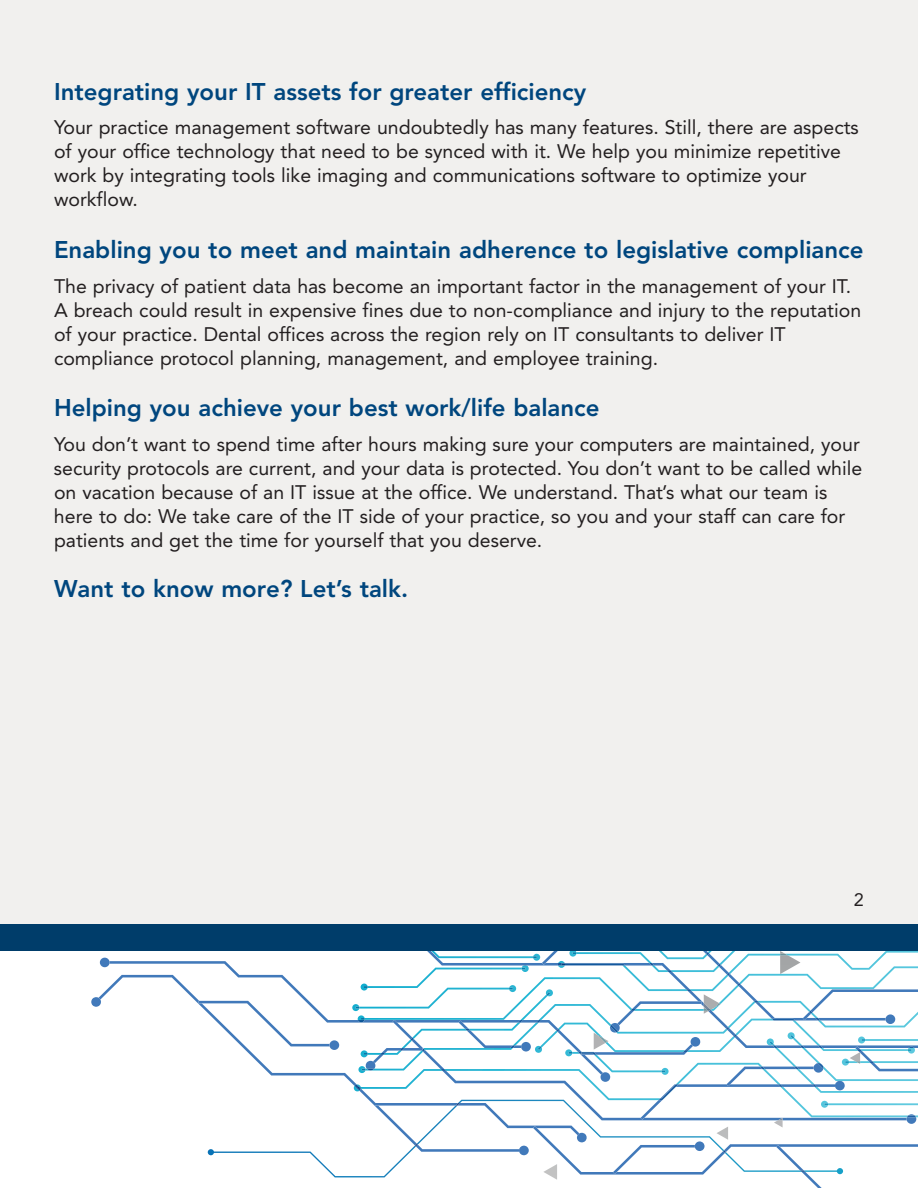
<style>
.page{position:relative;width:918px;height:1188px;background:#fff}
.page>*{position:absolute;margin:0;border:0;box-sizing:border-box;transform-origin:0 0}
.Body{font:800 24px "Avenir LT Std";color:#00467e}
.Body-2{font:19.5px/24px "Avenir LT Std";color:#231f20}
.Body-3{font:18px "Avenir LT Std";color:#231f20}
</style>
<div class="page">
<svg style="left:91px;top:951px;width:827px;height:237px"></svg>
<div style="left:0;top:0;width:918px;height:924px;background:#f1f0ee"></div>
<div style="left:0;top:924px;width:918px;height:27px;background:#003d6a"></div>
<p class="Body" style="left:54px;top:77px;width:534px">Integrating your IT assets for greater efficiency</p>
<p class="Body-2" style="left:54px;top:116px;width:806px">Your practice management software undoubtedly has many features. Still, there are aspects of your office technology that need to be synced with it. We help you minimize repetitive work by integrating tools like imaging and communications software to optimize your workflow.</p>
<p class="Body" style="left:54px;top:236px;width:811px">Enabling you to meet and maintain adherence to legislative compliance</p>
<p class="Body-2" style="left:54px;top:274px;width:809px">The privacy of patient data has become an important factor in the management of your IT.<br>A breach could result in expensive fines due to non-compliance and injury to the reputation of your practice. Dental offices across the region rely on IT consultants to deliver IT compliance protocol planning, management, and employee training.</p>
<p class="Body" style="left:54px;top:394px;width:547px">Helping you achieve your best work/life balance</p>
<p class="Body-2" style="left:54px;top:433px;width:810px">You don’t want to spend time after hours making sure your computers are maintained, your security protocols are current, and your data is protected. You don’t want to be called while on vacation because of an IT issue at the office. We understand. That’s what our team is here to do: We take care of the IT side of your practice, so you and your staff can care for patients and get the time for yourself that you deserve.</p>
<p class="Body" style="left:54px;top:575px;width:356px">Want to know more? Let’s talk.</p>
<p class="Body-3" style="left:854px;top:889px;width:12px">2</p>
</div>
